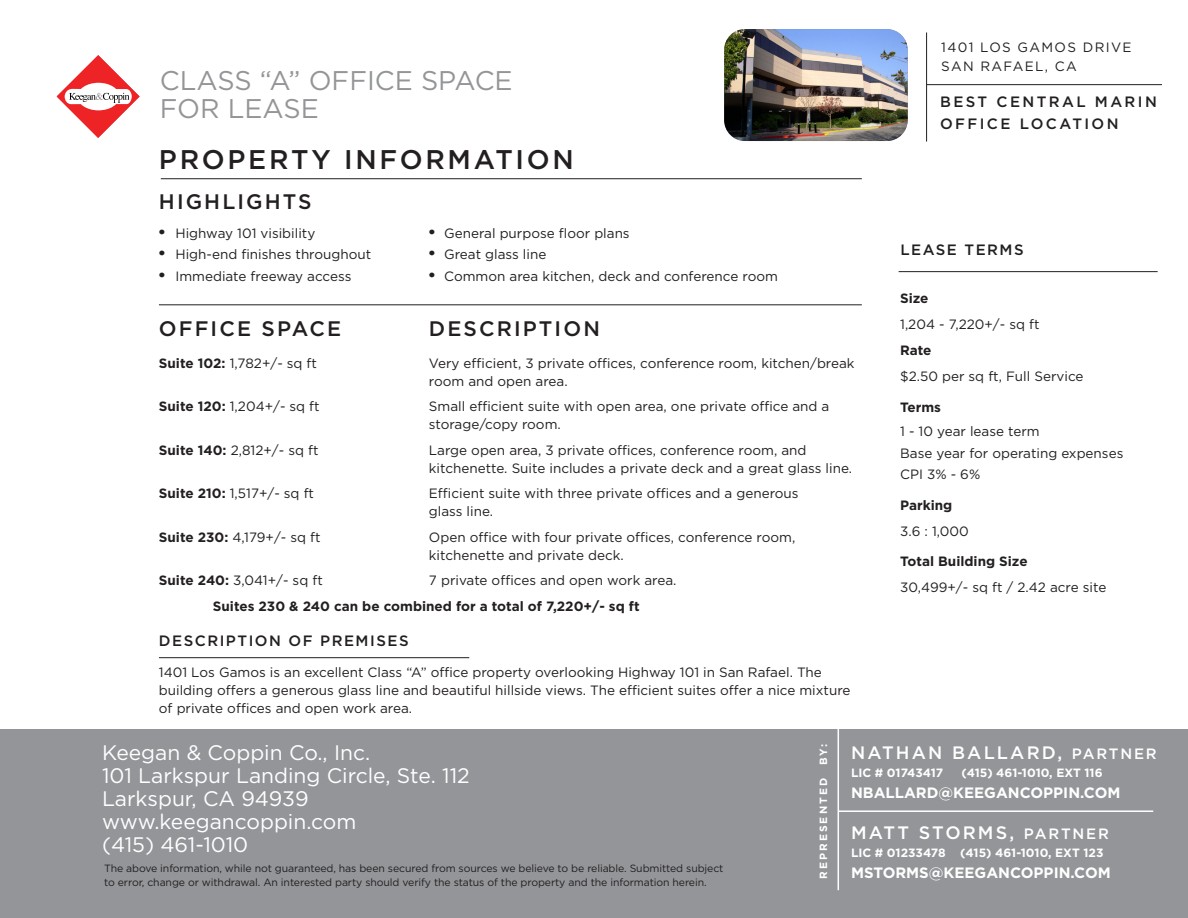
<style>
.page{position:relative;width:1188px;height:918px;background:#fff}
.page>*{position:absolute;margin:0;border:0;box-sizing:border-box;transform-origin:0 0}
.t1{font:27px "Gotham";color:#939598}
._10_26_Goth_Med_List_Bold{font:500 27px "Gotham";letter-spacing:.1em;color:#231f20}
.t2{font:21px/23px "Gotham";color:#fff}
._10_26_Goth_Med_List_Bold-2{font:500 21px "Gotham";letter-spacing:.1em;color:#231f20}
.t3{font:500 18px "Gotham";letter-spacing:.12em;color:#fff}
.t4{font:700 15px "Gotham";color:#fff}
._10_26_Goth_Med_List_Bold-3{font:500 15px "Gotham";letter-spacing:.1em;color:#231f20}
._10_26_Goth_Med_List_Bold-4{font:500 15px/22.2px "Gotham";letter-spacing:.16em;color:#231f20}
._10_26_Goth_Med_List_Bold-5{font:13.5px/18px "Gotham";color:#231f20}
._10_26_Goth_Med_List_Bold-6{font:700 13.5px "Gotham";color:#231f20}
._10_26_Goth_Med_List_Bold-7{font:13.5px/19.5px "Gotham";letter-spacing:.1em;color:#231f20}
.t5{font:700 12px "Gotham";color:#fff}
.t6{font:10.5px/13.5px "Gotham";letter-spacing:-.01em;color:#231f20}
.t7{font:700 10.5px "Gotham";letter-spacing:.2em;color:#fff}
.s1{font-family:"Times New Roman";font-weight:700;font-size:18px}
.s2{font-weight:700}
.s3{font-size:15px}
</style>
<div class="page">
<svg style="left:57px;top:55px;width:83px;height:83px"></svg>
<div style="left:0;top:729px;width:1188px;height:189px;background:#939598"></div>
<hr style="left:838px;top:725px;width:1px;height:165px;background:#fff">
<hr style="left:927px;top:84px;width:235px;height:1px;background:#231f20">
<hr style="left:926px;top:32px;width:1px;height:110px;background:#231f20">
<img style="left:724px;top:29px;width:184px;height:112px">
<hr style="left:838px;top:810px;width:315px;height:2px;background:#fff">
<hr style="left:161px;top:178px;width:701px;height:1px;background:#231f20">
<hr style="left:159px;top:304px;width:703px;height:1px;background:#231f20">
<hr style="left:899px;top:271px;width:259px;height:1px;background:#231f20">
<hr style="left:159px;top:657px;width:310px;height:1px;background:#231f20">
<p class="t1" style="left:160px;top:63px;width:354px">CLASS “A” OFFICE SPACE</p>
<p class="t1" style="left:160px;top:91px;width:161px">FOR LEASE</p>
<p class="_10_26_Goth_Med_List_Bold" style="left:159px;top:142px;width:416px">PROPERTY INFORMATION</p>
<p class="_10_26_Goth_Med_List_Bold-2" style="left:159px;top:188px;width:154px">HIGHLIGHTS</p>
<p class="_10_26_Goth_Med_List_Bold-5" style="left:159px;top:224px;width:158px"><span class="s1">•</span> Highway 101 visibility</p>
<p class="_10_26_Goth_Med_List_Bold-5" style="left:429px;top:224px;width:202px"><span class="s1">•</span> General purpose floor plans</p>
<p class="_10_26_Goth_Med_List_Bold-5" style="left:159px;top:245px;width:214px"><span class="s1">•</span> High-end finishes throughout</p>
<p class="_10_26_Goth_Med_List_Bold-5" style="left:429px;top:245px;width:119px"><span class="s1">•</span> Great glass line</p>
<p class="_10_26_Goth_Med_List_Bold-5" style="left:159px;top:267px;width:194px"><span class="s1">•</span> Immediate freeway access</p>
<p class="_10_26_Goth_Med_List_Bold-5" style="left:429px;top:267px;width:351px"><span class="s1">•</span> Common area kitchen, deck and conference room</p>
<p class="_10_26_Goth_Med_List_Bold-2" style="left:159px;top:315px;width:184px">OFFICE SPACE</p>
<p class="_10_26_Goth_Med_List_Bold-2" style="left:429px;top:315px;width:173px">DESCRIPTION</p>
<p class="_10_26_Goth_Med_List_Bold-5" style="left:159px;top:354px;width:160px"><span class="s2">Suite 102:</span> 1,782+/- sq ft</p>
<p class="_10_26_Goth_Med_List_Bold-5" style="left:429px;top:354px;width:427px">Very efficient, 3 private offices, conference room, kitchen/break room and open area.</p>
<p class="_10_26_Goth_Med_List_Bold-5" style="left:159px;top:397px;width:162px"><span class="s2">Suite 120:</span> 1,204+/- sq ft</p>
<p class="_10_26_Goth_Med_List_Bold-5" style="left:429px;top:397px;width:402px">Small efficient suite with open area, one private office and a storage/copy room.</p>
<p class="_10_26_Goth_Med_List_Bold-5" style="left:159px;top:441px;width:161px"><span class="s2">Suite 140:</span> 2,812+/- sq ft</p>
<p class="_10_26_Goth_Med_List_Bold-5" style="left:429px;top:441px;width:379px">Large open area, 3 private offices, conference room, and</p>
<p class="_10_26_Goth_Med_List_Bold-5" style="left:429px;top:459px;width:425px">kitchenette. Suite includes a private deck and a great glass line.</p>
<p class="_10_26_Goth_Med_List_Bold-5" style="left:159px;top:484px;width:157px"><span class="s2">Suite 210:</span> 1,517+/- sq ft</p>
<p class="_10_26_Goth_Med_List_Bold-5" style="left:429px;top:484px;width:371px">Efficient suite with three private offices and a generous</p>
<p class="_10_26_Goth_Med_List_Bold-5" style="left:429px;top:502px;width:66px">glass line.</p>
<p class="_10_26_Goth_Med_List_Bold-5" style="left:159px;top:528px;width:163px"><span class="s2">Suite 230:</span> 4,179+/- sq ft</p>
<p class="_10_26_Goth_Med_List_Bold-5" style="left:429px;top:528px;width:368px">Open office with four private offices, conference room,</p>
<p class="_10_26_Goth_Med_List_Bold-5" style="left:429px;top:546px;width:196px">kitchenette and private deck.</p>
<p class="_10_26_Goth_Med_List_Bold-5" style="left:159px;top:571px;width:165px"><span class="s2">Suite 240:</span> 3,041+/- sq ft</p>
<p class="_10_26_Goth_Med_List_Bold-5" style="left:429px;top:571px;width:249px">7 private offices and open work area.</p>
<p class="_10_26_Goth_Med_List_Bold-6" style="left:213px;top:597px;width:428px">Suites 230 &amp; 240 can be combined for a total of 7,220+/- sq ft</p>
<p class="_10_26_Goth_Med_List_Bold-3" style="left:159px;top:631px;width:251px">DESCRIPTION OF PREMISES</p>
<p class="_10_26_Goth_Med_List_Bold-5" style="left:159px;top:663px;width:693px">1401 Los Gamos is an excellent Class “A” office property overlooking Highway 101 in San Rafael. The building offers a generous glass line and beautiful hillside views. The efficient suites offer a nice mixture of private offices and open work area.</p>
<p class="_10_26_Goth_Med_List_Bold-7" style="left:941px;top:37px;width:192px">1401 LOS GAMOS DRIVE<br>SAN RAFAEL, CA</p>
<p class="_10_26_Goth_Med_List_Bold-4" style="left:940px;top:91px;width:218px">BEST CENTRAL MARIN<br>OFFICE LOCATION</p>
<p class="_10_26_Goth_Med_List_Bold-3" style="left:900px;top:240px;width:125px">LEASE TERMS</p>
<p class="_10_26_Goth_Med_List_Bold-6" style="left:900px;top:289px;width:30px">Size</p>
<p class="_10_26_Goth_Med_List_Bold-5" style="left:900px;top:315px;width:141px">1,204 - 7,220+/- sq ft</p>
<p class="_10_26_Goth_Med_List_Bold-6" style="left:900px;top:341px;width:33px">Rate</p>
<p class="_10_26_Goth_Med_List_Bold-5" style="left:900px;top:367px;width:185px">$2.50 per sq ft, Full Service</p>
<p class="_10_26_Goth_Med_List_Bold-6" style="left:900px;top:398px;width:42px">Terms</p>
<p class="_10_26_Goth_Med_List_Bold-5" style="left:900px;top:422px;width:141px">1 - 10 year lease term</p>
<p class="_10_26_Goth_Med_List_Bold-5" style="left:900px;top:443px;width:225px">Base year for operating expenses</p>
<p class="_10_26_Goth_Med_List_Bold-5" style="left:900px;top:465px;width:82px">CPI 3% - 6%</p>
<p class="_10_26_Goth_Med_List_Bold-6" style="left:900px;top:496px;width:54px">Parking</p>
<p class="_10_26_Goth_Med_List_Bold-5" style="left:900px;top:522px;width:70px">3.6 : 1,000</p>
<p class="_10_26_Goth_Med_List_Bold-6" style="left:900px;top:552px;width:129px">Total Building Size</p>
<p class="_10_26_Goth_Med_List_Bold-5" style="left:900px;top:578px;width:208px">30,499+/- sq ft / 2.42 acre site</p>
<h2 class="t2" style="left:102px;top:741px;width:369px">Keegan &amp; Coppin Co., Inc.<br>101 Larkspur Landing Circle, Ste. 112<br>Larkspur, CA 94939 www.keegancoppin.com<br>(415) 461-1010</h2>
<p class="t6" style="left:104px;top:862px;width:621px">The above information, while not guaranteed, has been secured from sources we believe to be reliable. Submitted subject to error, change or withdrawal. An interested party should verify the status of the property and the information herein.</p>
<p class="t7" style="left:817px;top:879px;width:137px;rotate:-90deg">REPRESENTED BY:</p>
<h3 class="t3" style="left:851px;top:741px;width:307px">NATHAN BALLARD, <span class="s3">PARTNER</span></h3>
<p class="t5" style="left:851px;top:765px;width:94px">LIC # 01743417</p>
<p class="t5" style="left:961px;top:765px;width:143px">(415) 461-1010, EXT 116</p>
<p class="t4" style="left:851px;top:783px;width:271px">NBALLARD@KEEGANCOPPIN.COM</p>
<h3 class="t3" style="left:851px;top:821px;width:259px">MATT STORMS, <span class="s3">PARTNER</span></h3>
<p class="t5" style="left:851px;top:845px;width:254px">LIC # 01233478 (415) 461-1010, EXT 123</p>
<p class="t4" style="left:851px;top:863px;width:261px">MSTORMS@KEEGANCOPPIN.COM</p>
</div>
